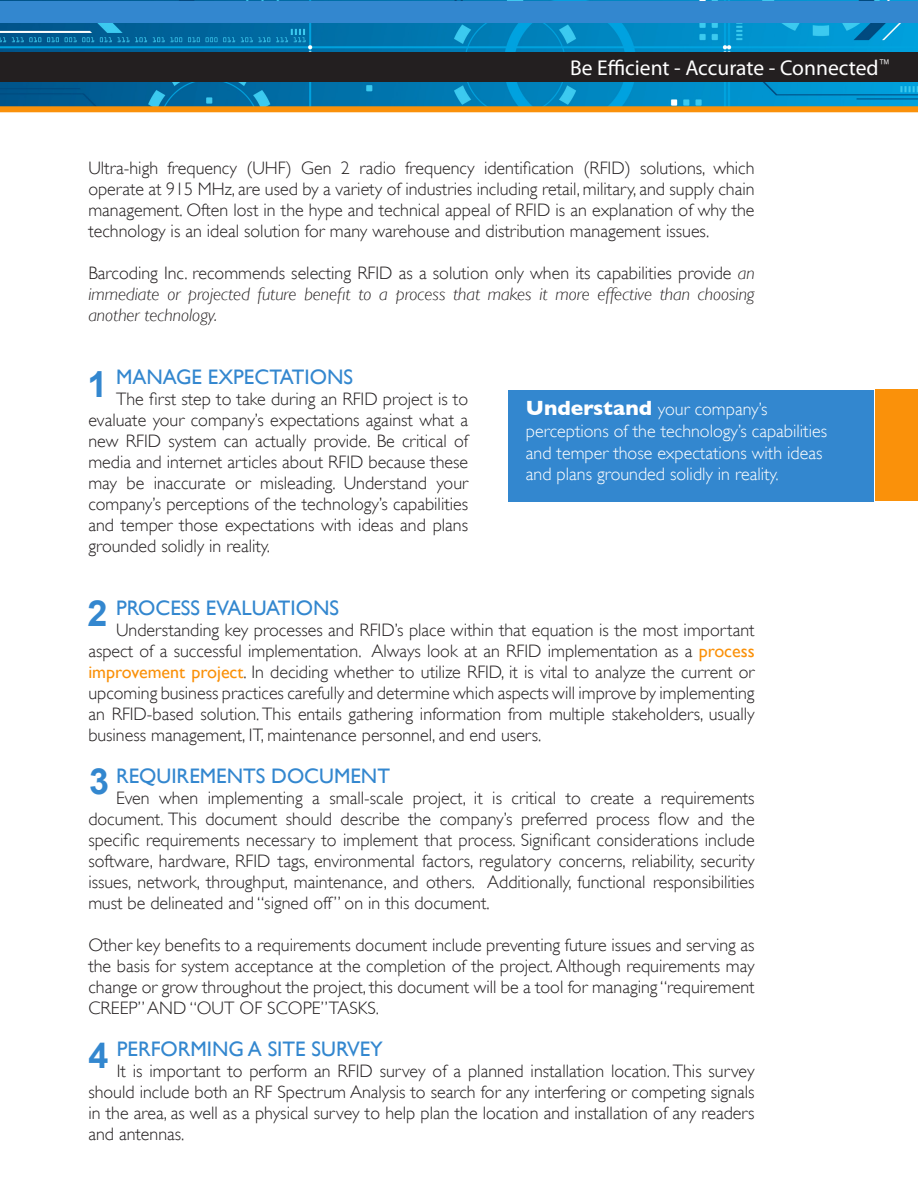
<style>
.page{position:relative;width:918px;height:1188px;background:#fff}
.page>*{position:absolute;margin:0;border:0;box-sizing:border-box;transform-origin:0 0}
.t1{font:700 36px "Arial";color:#3387cf}
.t2{font:21.45px "Myriad Pro";color:#fff}
.t3{font:21px "Gill Sans";color:#3387cf}
.t4{font:300 18px/21px "Gill Sans";color:#231f20;text-align:justify}
.t5{font:italic 300 18px/21px "Gill Sans";color:#231f20;text-align:justify}
.t6{font:300 18px/21.6px "Gill Sans";color:#fff}
.s1{font-style:normal}
.s2{font-weight:700;font-size:21px}
.s3{font-weight:400;color:#fa910a}
</style>
<div class="page">
<img style="left:0;top:0;width:918px;height:106px">
<div style="left:0;top:52px;width:918px;height:30px;background:#231f20"></div>
<div style="left:0;top:1px;width:918px;height:22px;background:#3387cf"></div>
<div style="left:0;top:106px;width:918px;height:6px;background:#fa910a"></div>
<div style="left:509px;top:390px;width:365px;height:111px;background:#3387cf"></div>
<div style="left:875px;top:390px;width:43px;height:111px;background:#fa910a"></div>
<p class="t2" style="left:570px;top:54px;width:322px">Be Efficient - Accurate - Connected<sup>™</sup></p>
<p class="t4" style="left:88px;top:158px;width:668px">Ultra-high frequency (UHF) Gen 2 radio frequency identification (RFID) solutions, which operate at 915 MHz, are used by a variety of industries including retail, military, and supply chain management. Often lost in the hype and technical appeal of RFID is an explanation of why the technology is an ideal solution for many warehouse and distribution management issues.</p>
<p class="t5" style="left:88px;top:263px;width:668px"><span class="s1">Barcoding Inc. recommends selecting RFID as a solution only when its capabilities provide</span> an immediate or projected future benefit to a process that makes it more effective than choosing another technology.</p>
<p class="t3" style="left:116px;top:365px;width:239px">MANAGE EXPECTATIONS</p>
<p class="t4" style="left:88px;top:389px;width:381px;text-indent:28px">The first step to take during an RFID project is to evaluate your company’s expectations against what a new RFID system can actually provide. Be critical of media and internet articles about RFID because these may be inaccurate or misleading. Understand your company’s perceptions of the technology’s capabilities and temper those expectations with ideas and plans grounded solidly in reality.</p>
<p class="t1" style="left:88px;top:361px;width:22px">1</p>
<p class="t6" style="left:526px;top:399px;width:303px"><span class="s2">Understand</span> your company’s perceptions of the technology’s capabilities and temper those expectations with ideas and plans grounded solidly in reality.</p>
<p class="t1" style="left:88px;top:590px;width:22px">2</p>
<p class="t3" style="left:116px;top:596px;width:225px">PROCESS EVALUATIONS</p>
<p class="t4" style="left:88px;top:620px;width:668px;text-indent:28px">Understanding key processes and RFID’s place within that equation is the most important aspect of a successful implementation. Always look at an RFID implementation as a <span class="s3">process improvement project</span>. In deciding whether to utilize RFID, it is vital to analyze the current or upcoming business practices carefully and determine which aspects will improve by implementing an RFID-based solution. This entails gathering information from multiple stakeholders, usually business management, IT, maintenance personnel, and end users.</p>
<p class="t3" style="left:116px;top:764px;width:275px">REQUIREMENTS DOCUMENT</p>
<p class="t4" style="left:88px;top:788px;width:668px;text-indent:28px">Even when implementing a small-scale project, it is critical to create a requirements document. This document should describe the company’s preferred process flow and the specific requirements necessary to implement that process. Significant considerations include software, hardware, RFID tags, environmental factors, regulatory concerns, reliability, security issues, network, throughput, maintenance, and others. Additionally, functional responsibilities must be delineated and “signed off” on in this document.</p>
<p class="t4" style="left:88px;top:935px;width:668px">Other key benefits to a requirements document include preventing future issues and serving as the basis for system acceptance at the completion of the project. Although requirements may change or grow throughout the project, this document will be a tool for managing “requirement CREEP” AND “OUT OF SCOPE” TASKS.</p>
<p class="t3" style="left:117px;top:1037px;width:268px">PERFORMING A SITE SURVEY</p>
<p class="t4" style="left:88px;top:1061px;width:668px;text-indent:28px">It is important to perform an RFID survey of a planned installation location. This survey should include both an RF Spectrum Analysis to search for any interfering or competing signals in the area, as well as a physical survey to help plan the location and installation of any readers and antennas.</p>
<p class="t1" style="left:89px;top:758px;width:22px">3</p>
<p class="t1" style="left:88px;top:1032px;width:22px">4</p>
</div>
